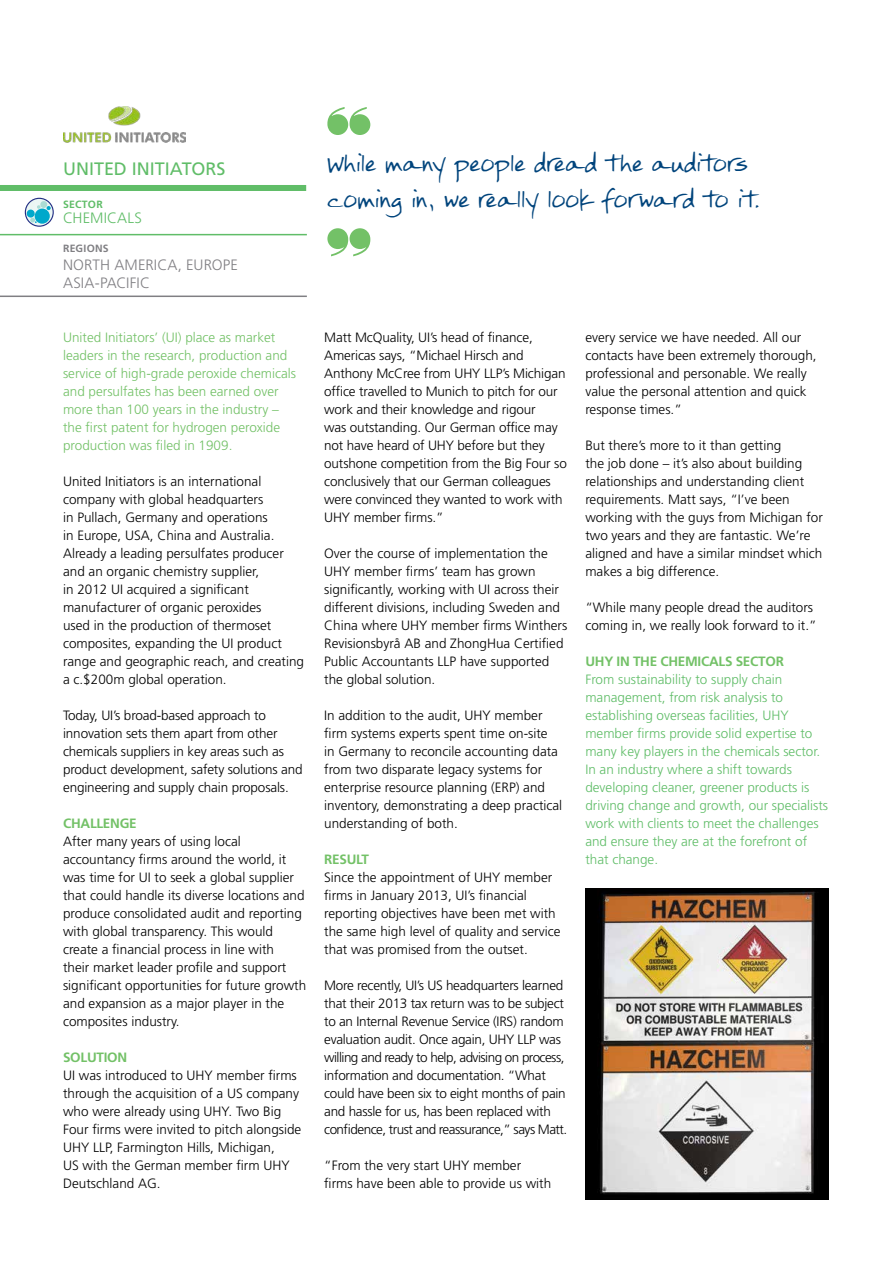
<style>
.page{position:relative;width:893px;height:1263px;background:#fff}
.page>*{position:absolute;margin:0;border:0;box-sizing:border-box;transform-origin:0 0}
.t1{font:18px/36px "FG Rebecca";letter-spacing:.005em;color:#00447c}
.t2{font:18px "Frutiger LT Std";color:#60bd68}
.t3{font:300 15px/18px "Frutiger LT Std";letter-spacing:.01em;color:#807f83}
.t4{font:300 15px "Frutiger LT Std";letter-spacing:.01em;color:#60bd68}
.t5{font:300 13.5px/18px "Frutiger LT Std";color:#000}
.t6{font:300 13.5px/18px "Frutiger LT Std";color:#60bd68}
.t7{font:300 13.5px/18px "Frutiger LT Std";letter-spacing:-.02em;color:#000}
.t8{font:300 13.5px/18px "Frutiger LT Std";color:#73c167}
.t9{font:700 13.5px "Frutiger LT Std";letter-spacing:-.02em;color:#73c167}
.t10{font:700 10.5px "Frutiger LT Std";letter-spacing:.025em;color:#807f83}
.t11{font:700 10.5px "Frutiger LT Std";letter-spacing:.015em;color:#60bd68}
</style>
<div class="page">
<hr style="left:0;top:234px;width:307px;height:1px;background:#60bd68">
<hr style="left:0;top:296px;width:307px;height:1px;background:#807f83">
<div style="left:0;top:185px;width:306px;height:6px;background:#60bd68"></div>
<img style="left:63px;top:106px;width:123px;height:36px">
<img style="left:585px;top:889px;width:243px;height:310px">
<svg style="left:25px;top:198px;width:29px;height:29px"></svg>
<svg style="left:327px;top:107px;width:43px;height:28px"></svg>
<svg style="left:327px;top:228px;width:43px;height:28px"></svg>
<h1 class="t2" style="left:63px;top:158px;width:164px">UNITED INITIATORS</h1>
<p class="t11" style="left:63px;top:198px;width:41px">SECTOR</p>
<p class="t4" style="left:63px;top:209px;width:80px">CHEMICALS</p>
<p class="t10" style="left:63px;top:242px;width:47px">REGIONS</p>
<p class="t3" style="left:63px;top:256px;width:176px">NORTH AMERICA, EUROPE<br>ASIA-PACIFIC</p>
<p class="t8" style="left:63px;top:329px;width:235px">United Initiators’ (UI) place as market leaders in the research, production and service of high-grade peroxide chemicals and persulfates has been earned over more than 100 years in the industry – the first patent for hydrogen peroxide production was filed in 1909.</p>
<p class="t5" style="left:63px;top:473px;width:243px">United Initiators is an international company with global headquarters<br>in Pullach, Germany and operations<br>in Europe, USA, China and Australia.<br>Already a leading persulfates producer and an organic chemistry supplier,<br>in 2012 UI acquired a significant manufacturer of organic peroxides<br>used in the production of thermoset composites, expanding the UI product range and geographic reach, and creating a c.$200m global operation.</p>
<p class="t5" style="left:63px;top:706px;width:241px">Today, UI’s broad-based approach to innovation sets them apart from other chemicals suppliers in key areas such as product development, safety solutions and engineering and supply chain proposals.</p>
<p class="t9" style="left:63px;top:815px;width:75px">CHALLENGE</p>
<p class="t5" style="left:63px;top:832px;width:245px">After many years of using local accountancy firms around the world, it was time for UI to seek a global supplier that could handle its diverse locations and produce consolidated audit and reporting with global transparency. This would create a financial process in line with<br>their market leader profile and support significant opportunities for future growth and expansion as a major player in the composites industry.</p>
<p class="t9" style="left:63px;top:1049px;width:66px">SOLUTION</p>
<p class="t5" style="left:63px;top:1066px;width:240px">UI was introduced to UHY member firms through the acquisition of a US company who were already using UHY. Two Big Four firms were invited to pitch alongside UHY LLP, Farmington Hills, Michigan,<br>US with the German member firm UHY Deutschland AG.</p>
<h1 class="t1" style="left:327px;top:147px;width:433px">While many people dread the auditors coming in, we really look forward to it.</h1>
<p class="t5" style="left:324px;top:328px;width:244px">Matt McQuality, UI’s head of finance, Americas says, “Michael Hirsch and Anthony McCree from UHY LLP’s Michigan office travelled to Munich to pitch for our work and their knowledge and rigour<br>was outstanding. Our German office may not have heard of UHY before but they outshone competition from the Big Four so conclusively that our German colleagues were convinced they wanted to work with UHY member firms.”</p>
<p class="t5" style="left:324px;top:544px;width:245px">Over the course of implementation the UHY member firms’ team has grown significantly, working with UI across their different divisions, including Sweden and China where UHY member firms Winthers Revisionsbyrå AB and ZhongHua Certified Public Accountants LLP have supported the global solution.</p>
<p class="t5" style="left:324px;top:706px;width:240px">In addition to the audit, UHY member firm systems experts spent time on-site<br>in Germany to reconcile accounting data from two disparate legacy systems for enterprise resource planning (ERP) and inventory, demonstrating a deep practical understanding of both.</p>
<p class="t9" style="left:324px;top:851px;width:46px">RESULT</p>
<p class="t5" style="left:324px;top:868px;width:238px">Since the appointment of UHY member firms in January 2013, UI’s financial reporting objectives have been met with the same high level of quality and service that was promised from the outset.</p>
<p class="t7" style="left:324px;top:976px;width:245px">More recently, UI’s US headquarters learned that their 2013 tax return was to be subject to an Internal Revenue Service (IRS) random evaluation audit. Once again, UHY LLP was willing and ready to help, advising on process, information and documentation. “What could have been six to eight months of pain and hassle for us, has been replaced with confidence, trust and reassurance,” says Matt.</p>
<p class="t5" style="left:324px;top:1156px;width:229px">“From the very start UHY member firms have been able to provide us with</p>
<p class="t5" style="left:585px;top:328px;width:233px">every service we have needed. All our contacts have been extremely thorough, professional and personable. We really value the personal attention and quick response times.”</p>
<p class="t5" style="left:585px;top:436px;width:239px">But there’s more to it than getting<br>the job done – it’s also about building relationships and understanding client requirements. Matt says, “I’ve been working with the guys from Michigan for two years and they are fantastic. We’re aligned and have a similar mindset which makes a big difference.</p>
<p class="t5" style="left:585px;top:598px;width:233px">“While many people dread the auditors coming in, we really look forward to it.”</p>
<p class="t9" style="left:585px;top:653px;width:200px">UHY IN THE CHEMICALS SECTOR</p>
<p class="t6" style="left:585px;top:670px;width:244px">From sustainability to supply chain management, from risk analysis to establishing overseas facilities, UHY member firms provide solid expertise to many key players in the chemicals sector.<br>In an industry where a shift towards developing cleaner, greener products is driving change and growth, our specialists work with clients to meet the challenges and ensure they are at the forefront of that change.</p>
</div>
